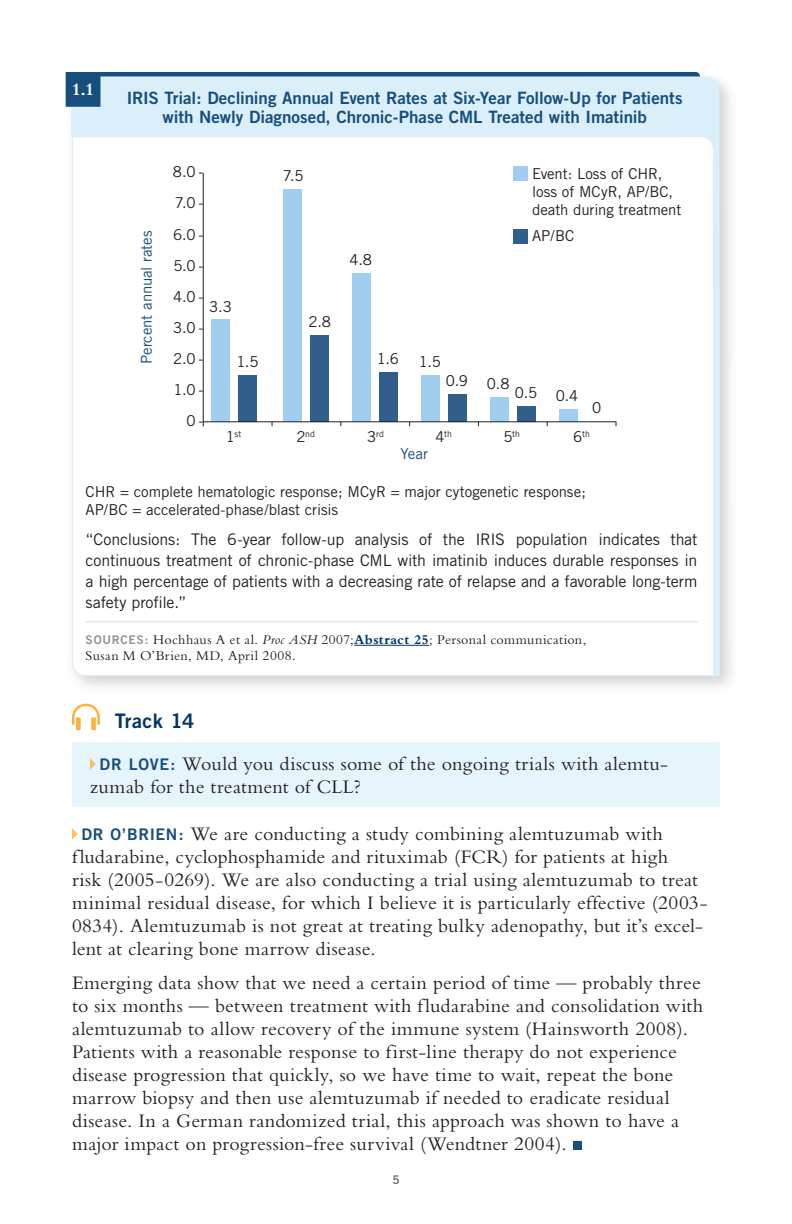
<style>
.page{position:relative;width:792px;height:1224px;background:#fff}
.page>*{position:absolute;margin:0;border:0;box-sizing:border-box;transform-origin:0 0}
.t1{font:20px/23px "Bembo RTP Std";letter-spacing:.01em;color:#231f20}
.t2{font:20px "Trade Gothic LT Std Bd 2";letter-spacing:.005em;color:#003667}
.t3{font:700 18px "Bembo RTP Std";color:#fff}
.t4{font:17px/19px "Trade Gothic LT Std Bd 2";letter-spacing:-.005em;color:#164f7e;text-align:center}
.t5{font:16px/21px "Trade Gothic LT Std";letter-spacing:-.01em;color:#231f20;text-align:justify}
.t6{font:15px/31px "Trade Gothic LT Std";letter-spacing:-.005em;color:#231f20}
.t7{font:15px "Trade Gothic LT Std";letter-spacing:-.005em;color:#164f7e}
.t8{font:14px/16px "Bembo RTP Std";letter-spacing:.03em;color:#231f20}
.t9{font:12px "Trade Gothic LT Std Bd 2";color:#717074}
.t10{font:8.8px "Trade Gothic LT Std";letter-spacing:-.005em;color:#231f20}
.s1{font-size:15px}
.s2{font-family:"Trade Gothic LT Std Bd 2";font-size:12px;color:#919295}
.s3{font-style:italic}
.s4{font-weight:700;color:#003667}
.s5{font-family:"Trade Gothic LT Std Bd 2";font-size:16px;color:#164f7e}
</style>
<div class="page">
<div style="left:63px;top:68px;width:677px;height:628px;background:#231f20;opacity:.2"></div>
<svg style="left:71px;top:76px;width:649px;height:600px"></svg>
<svg style="left:66px;top:72px;width:634px;height:35px;background:#b7d2e4"></svg>
<div style="left:72px;top:743px;width:648px;height:64px;background:#e6f4fb"></div>
<svg style="left:72px;top:704px;width:28px;height:26px"></svg>
<svg style="left:90px;top:758px;width:6px;height:12px"></svg>
<svg style="left:72px;top:828px;width:6px;height:12px"></svg>
<div style="left:573px;top:1142px;width:8px;height:8px;background:#164f7e"></div>
<div style="left:212px;top:319px;width:18px;height:103px;background:#a1ceee"></div>
<div style="left:239px;top:375px;width:18px;height:47px;background:#325e8b"></div>
<hr style="left:203px;top:173px;width:1px;height:254px;background:#231f20">
<div style="left:513px;top:166px;width:14px;height:15px;background:#a1ceee"></div>
<div style="left:513px;top:229px;width:14px;height:14px;background:#325e8b"></div>
<hr style="left:86px;top:621px;width:612px;height:1px;background:#dcdddf">
<hr style="left:354px;top:645px;width:75px;height:1px;background:#003667">
<div style="left:284px;top:189px;width:18px;height:233px;background:#a1ceee"></div>
<div style="left:311px;top:335px;width:18px;height:87px;background:#325e8b"></div>
<div style="left:352px;top:273px;width:19px;height:149px;background:#a1ceee"></div>
<div style="left:379px;top:372px;width:19px;height:50px;background:#325e8b"></div>
<div style="left:421px;top:375px;width:19px;height:47px;background:#a1ceee"></div>
<div style="left:448px;top:394px;width:19px;height:28px;background:#325e8b"></div>
<div style="left:490px;top:397px;width:18px;height:25px;background:#a1ceee"></div>
<div style="left:517px;top:406px;width:19px;height:16px;background:#325e8b"></div>
<div style="left:559px;top:409px;width:18px;height:13px;background:#a1ceee"></div>
<hr style="left:203px;top:421px;width:413px;height:1px;background:#231f20">
<p class="t3" style="left:72px;top:80px;width:24px">1.1</p>
<p class="t4" style="left:127px;top:88px;width:557px">IRIS Trial: Declining Annual Event Rates at Six-Year Follow-Up for Patients with Newly Diagnosed, Chronic-Phase CML Treated with Imatinib</p>
<p class="t7" style="left:138px;top:364px;width:135px;rotate:-90deg">Percent annual rates</p>
<p class="t6" style="left:173px;top:156px;width:32px">8.0 -</p>
<p class="t6" style="left:175px;top:187px;width:30px">7.0 -</p>
<p class="t6" style="left:283px;top:160px;width:22px">7.5</p>
<p class="t6" style="left:532px;top:164px;width:151px;line-height:18px">Event: Loss of CHR, loss of MCyR, AP/BC, death during treatment</p>
<p class="t6" style="left:173px;top:219px;width:32px">6.0 -</p>
<p class="t6" style="left:532px;top:220px;width:44px">AP/BC</p>
<p class="t6" style="left:349px;top:244px;width:24px">4.8</p>
<p class="t6" style="left:173px;top:250px;width:32px;text-align:right">5.0 -<br>4.0 -<br>3.0 -<br>2.0 -<br>1.0 -<br>0-</p>
<p class="t6" style="left:209px;top:291px;width:24px">3.3</p>
<p class="t6" style="left:309px;top:306px;width:24px">2.8</p>
<p class="t6" style="left:377px;top:343px;width:23px">1.6</p>
<p class="t6" style="left:236px;top:346px;width:24px">1.5</p>
<p class="t6" style="left:419px;top:346px;width:24px">1.5</p>
<p class="t6" style="left:446px;top:365px;width:24px">0.9</p>
<p class="t6" style="left:487px;top:368px;width:24px">0.8</p>
<p class="t6" style="left:515px;top:378px;width:65px">0.5 0.4</p>
<p class="t6" style="left:592px;top:392px;width:11px">0</p>
<p class="t10" style="left:226px;top:428px;width:17px"><span class="s1">1</span>st</p>
<p class="t10" style="left:296px;top:428px;width:20px"><span class="s1">2</span>nd</p>
<p class="t10" style="left:367px;top:428px;width:18px"><span class="s1">3</span>rd</p>
<p class="t10" style="left:435px;top:428px;width:18px"><span class="s1">4</span>th</p>
<p class="t10" style="left:503px;top:428px;width:18px"><span class="s1">5</span>th</p>
<p class="t10" style="left:573px;top:428px;width:18px"><span class="s1">6</span>th</p>
<p class="t7" style="left:400px;top:445px;width:29px">Year</p>
<p class="t6" style="left:86px;top:483px;width:502px;line-height:18px">CHR = complete hematologic response; MCyR = major cytogenetic response;<br>AP/BC = accelerated-phase/blast crisis</p>
<p class="t5" style="left:86px;top:528px;width:613px">“Conclusions: The 6-year follow-up analysis of the IRIS population indicates that continuous treatment of chronic-phase CML with imatinib induces durable responses in a high percentage of patients with a decreasing rate of relapse and a favorable long-term safety profile.”</p>
<p class="t8" style="left:86px;top:631px;width:502px"><span class="s2">SOURCES:</span> Hochhaus A et al. <span class="s3">Proc ASH</span> 2007;<span class="s4">Abstract 25</span>; Personal communication,<br>Susan M O’Brien, MD, April 2008.</p>
<p class="t2" style="left:115px;top:708px;width:81px">Track 14</p>
<p class="t1" style="left:90px;top:752px;width:580px;text-indent:10px"><span class="s5">DR LOVE:</span> Would you discuss some of the ongoing trials with alemtu&shy;zumab for the treatment of CLL?</p>
<p class="t1" style="left:72px;top:822px;width:637px;text-indent:9px"><span class="s5">DR O’BRIEN:</span> We are conducting a study combining alemtuzumab with fludarabine, cyclophosphamide and rituximab (FCR) for patients at high<br>risk (2005-0269). We are also conducting a trial using alemtuzumab to treat minimal residual disease, for which I believe it is particularly effective (2003- 0834). Alemtuzumab is not great at treating bulky adenopathy, but it’s excel&shy;lent at clearing bone marrow disease.</p>
<p class="t1" style="left:72px;top:971px;width:633px">Emerging data show that we need a certain period of time — probably three to six months — between treatment with fludarabine and consolidation with alemtuzumab to allow recovery of the immune system (Hainsworth 2008).<br>Patients with a reasonable response to first-line therapy do not experience disease progression that quickly, so we have time to wait, repeat the bone marrow biopsy and then use alemtuzumab if needed to eradicate residual disease. In a German randomized trial, this approach was shown to have a major impact on progression-free survival (Wendtner 2004).</p>
<p class="t9" style="left:392px;top:1172px;width:9px">5</p>
</div>
